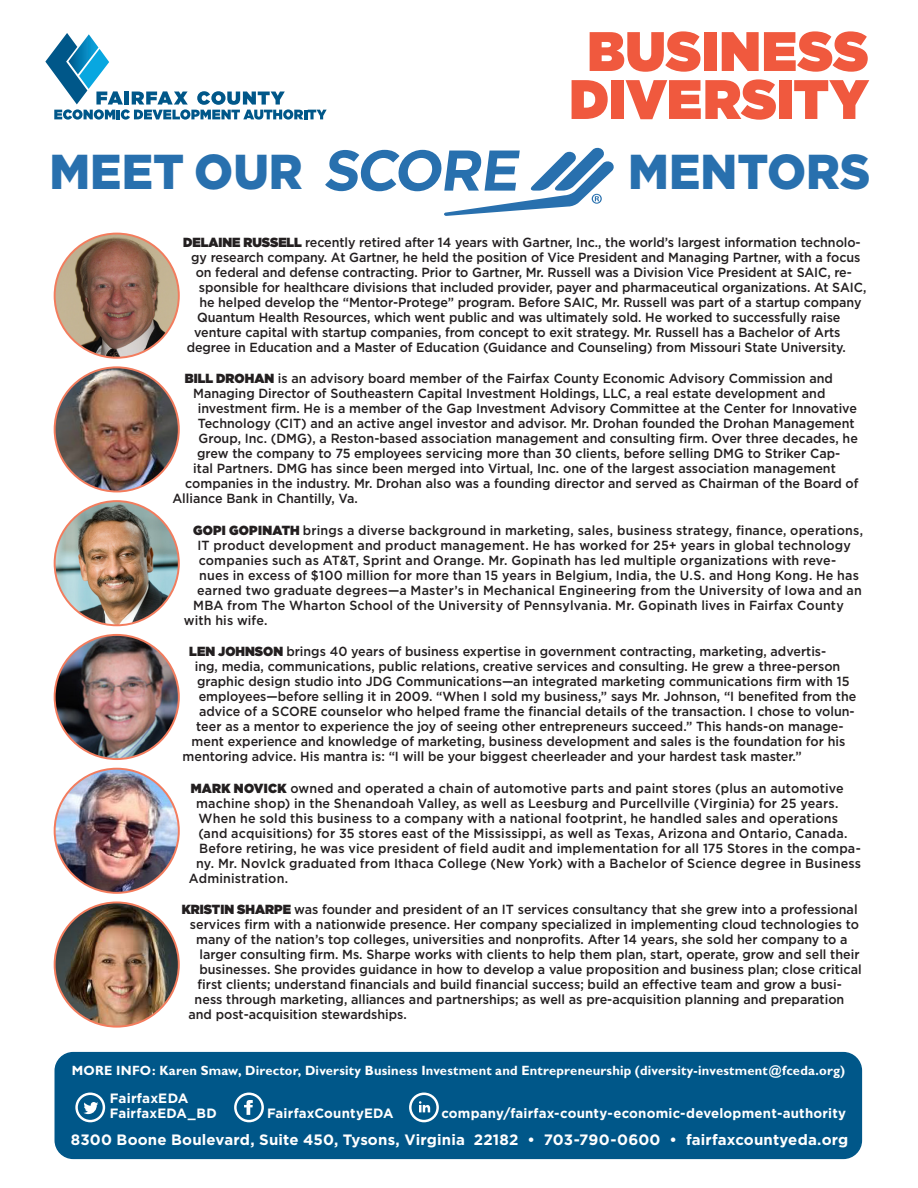
<style>
.page{position:relative;width:918px;height:1188px;background:#fff}
.page>*{position:absolute;margin:0;border:0;box-sizing:border-box;transform-origin:0 0}
.t1{font:900 55.5px "Gotham";letter-spacing:.015em;color:#f0593e;scale:.95 1}
.t2{font:900 48.9px "Gotham";color:#2870ae;scale:.96 1}
.t3{font:700 15px "Gotham";letter-spacing:.01em;color:#fff}
.fact_bullet{font:700 13.5px "Gill Alt One";letter-spacing:.015em;color:#fff;scale:.96 1}
.t4{font:700 13.5px "Gotham";letter-spacing:.015em;color:#fff}
.t5{font:500 13.2px "Gotham";color:#231f20;scale:.95 1}
.s1{font-weight:900}
</style>
<div class="page">
<svg style="left:45px;top:33px;width:282px;height:87px"></svg>
<img style="left:55px;top:367px;width:124px;height:125px;border-radius:62px">
<div style="left:54px;top:366px;width:126px;height:126px;border:2px solid #f37c5d;border-radius:50%"></div>
<img style="left:55px;top:902px;width:124px;height:125px;border-radius:62px">
<img style="left:55px;top:635px;width:124px;height:124px;border-radius:62px">
<div style="left:54px;top:634px;width:126px;height:126px;border:2px solid #f37c5d;border-radius:50%"></div>
<div style="left:55px;top:1053px;width:806px;height:105px;background:#005789;border-radius:18px"></div>
<div style="left:55px;top:1052px;width:807px;height:107px;border:2px solid #005789;border-radius:18px"></div>
<svg style="left:409px;top:1093px;width:30px;height:29px"></svg>
<svg style="left:234px;top:1093px;width:30px;height:29px"></svg>
<svg style="left:75px;top:1093px;width:30px;height:29px"></svg>
<svg style="left:325px;top:148px;width:289px;height:68px"></svg>
<img style="left:55px;top:769px;width:124px;height:124px;border-radius:62px">
<div style="left:54px;top:768px;width:126px;height:126px;border:2px solid #f37c5d;border-radius:50%"></div>
<img style="left:55px;top:234px;width:124px;height:124px;border-radius:62px">
<div style="left:54px;top:233px;width:126px;height:126px;border:2px solid #f37c5d;border-radius:50%"></div>
<img style="left:55px;top:501px;width:124px;height:124px;border-radius:62px">
<div style="left:54px;top:500px;width:126px;height:126px;border:2px solid #f37c5d;border-radius:50%"></div>
<p class="t1" style="left:588px;top:12px;width:297px">BUSINESS</p>
<p class="t1" style="left:569px;top:60px;width:316px">DIVERSITY</p>
<p class="t2" style="left:49px;top:138px;width:265px">MEET OUR</p>
<p class="t2" style="left:628px;top:138px;width:254px">MENTORS</p>
<p class="t5" style="left:183px;top:233px;width:715px"><span class="s1">DELAINE RUSSELL</span> recently retired after 14 years with Gartner, Inc., the world’s largest information technolo-</p>
<p class="t5" style="left:191px;top:248px;width:706px">gy research company. At Gartner, he held the position of Vice President and Managing Partner, with a focus</p>
<p class="t5" style="left:196px;top:263px;width:692px">on federal and defense contracting. Prior to Gartner, Mr. Russell was a Division Vice President at SAIC, re-</p>
<p class="t5" style="left:199px;top:278px;width:704px">sponsible for healthcare divisions that included provider, payer and pharmaceutical organizations. At SAIC,</p>
<p class="t5" style="left:199px;top:293px;width:699px">he helped develop the “Mentor-Protege” program. Before SAIC, Mr. Russell was part of a startup company</p>
<p class="t5" style="left:197px;top:308px;width:679px">Quantum Health Resources, which went public and was ultimately sold. He worked to successfully raise</p>
<p class="t5" style="left:194px;top:323px;width:682px">venture capital with startup companies, from concept to exit strategy. Mr. Russell has a Bachelor of Arts</p>
<p class="t5" style="left:187px;top:338px;width:695px">degree in Education and a Master of Education (Guidance and Counseling) from Missouri State University.</p>
<p class="t5" style="left:185px;top:370px;width:684px"><span class="s1">BILL DROHAN</span> is an advisory board member of the Fairfax County Economic Advisory Commission and</p>
<p class="t5" style="left:193px;top:385px;width:667px">Managing Director of Southeastern Capital Investment Holdings, LLC, a real estate development and</p>
<p class="t5" style="left:198px;top:400px;width:695px">investment firm. He is a member of the Gap Investment Advisory Committee at the Center for Innovative</p>
<p class="t5" style="left:198px;top:415px;width:693px">Technology (CIT) and an active angel investor and advisor. Mr. Drohan founded the Drohan Management</p>
<p class="t5" style="left:199px;top:430px;width:696px">Group, Inc. (DMG), a Reston-based association management and consulting firm. Over three decades, he</p>
<p class="t5" style="left:197px;top:445px;width:678px">grew the company to 75 employees servicing more than 30 clients, before selling DMG to Striker Cap-</p>
<p class="t5" style="left:193px;top:460px;width:678px">ital Partners. DMG has since been merged into Virtual, Inc. one of the largest association management</p>
<p class="t5" style="left:185px;top:475px;width:710px">companies in the industry. Mr. Drohan also was a founding director and served as Chairman of the Board of</p>
<p class="t5" style="left:172px;top:490px;width:197px">Alliance Bank in Chantilly, Va.</p>
<p class="t5" style="left:193px;top:521px;width:707px"><span class="s1">GOPI GOPINATH</span> brings a diverse background in marketing, sales, business strategy, finance, operations,</p>
<p class="t5" style="left:198px;top:536px;width:689px">IT product development and product management. He has worked for 25+ years in global technology</p>
<p class="t5" style="left:199px;top:551px;width:673px">companies such as AT&amp;T, Sprint and Orange. Mr. Gopinath has led multiple organizations with reve-</p>
<p class="t5" style="left:199px;top:566px;width:696px">nues in excess of $100 million for more than 15 years in Belgium, India, the U.S. and Hong Kong. He has</p>
<p class="t5" style="left:197px;top:581px;width:701px">earned two graduate degrees—a Master’s in Mechanical Engineering from the University of Iowa and an</p>
<p class="t5" style="left:193px;top:596px;width:686px">MBA from The Wharton School of the University of Pennsylvania. Mr. Gopinath lives in Fairfax County</p>
<p class="t5" style="left:184px;top:611px;width:90px">with his wife.</p>
<p class="t5" style="left:189px;top:643px;width:672px"><span class="s1">LEN JOHNSON</span> brings 40 years of business expertise in government contracting, marketing, advertis-</p>
<p class="t5" style="left:195px;top:658px;width:681px">ing, media, communications, public relations, creative services and consulting. He grew a three-person</p>
<p class="t5" style="left:197px;top:673px;width:688px">graphic design studio into JDG Communications—an integrated marketing communications firm with 15</p>
<p class="t5" style="left:199px;top:688px;width:694px">employees—before selling it in 2009. “When I sold my business,” says Mr. Johnson, “I benefited from the</p>
<p class="t5" style="left:199px;top:703px;width:692px">advice of a SCORE counselor who helped frame the financial details of the transaction. I chose to volun-</p>
<p class="t5" style="left:196px;top:718px;width:683px">teer as a mentor to experience the joy of seeing other entrepreneurs succeed.” This hands-on manage-</p>
<p class="t5" style="left:192px;top:733px;width:690px">ment experience and knowledge of marketing, business development and sales is the foundation for his</p>
<p class="t5" style="left:183px;top:748px;width:653px">mentoring advice. His mantra is: “I will be your biggest cheerleader and your hardest task master.”</p>
<p class="t5" style="left:191px;top:779px;width:689px"><span class="s1">MARK NOVICK</span> owned and operated a chain of automotive parts and paint stores (plus an automotive</p>
<p class="t5" style="left:196px;top:794px;width:678px">machine shop) in the Shenandoah Valley, as well as Leesburg and Purcellville (Virginia) for 25 years.</p>
<p class="t5" style="left:199px;top:809px;width:675px">When he sold this business to a company with a national footprint, he handled sales and operations</p>
<p class="t5" style="left:199px;top:824px;width:685px">(and acquisitions) for 35 stores east of the Mississippi, as well as Texas, Arizona and Ontario, Canada.</p>
<p class="t5" style="left:199px;top:839px;width:698px">Before retiring, he was vice president of field audit and implementation for all 175 Stores in the compa-</p>
<p class="t5" style="left:196px;top:854px;width:702px">ny. Mr. NovIck graduated from Ithaca College (New York) with a Bachelor of Science degree in Business</p>
<p class="t5" style="left:189px;top:869px;width:106px">Administration.</p>
<p class="t5" style="left:182px;top:901px;width:713px"><span class="s1">KRISTIN SHARPE</span> was founder and president of an IT services consultancy that she grew into a professional</p>
<p class="t5" style="left:190px;top:916px;width:706px">services firm with a nationwide presence. Her company specialized in implementing cloud technologies to</p>
<p class="t5" style="left:196px;top:931px;width:687px">many of the nation’s top colleges, universities and nonprofits. After 14 years, she sold her company to a</p>
<p class="t5" style="left:199px;top:946px;width:696px">larger consulting firm. Ms. Sharpe works with clients to help them plan, start, operate, grow and sell their</p>
<p class="t5" style="left:199px;top:961px;width:699px">businesses. She provides guidance in how to develop a value proposition and business plan; close critical</p>
<p class="t5" style="left:198px;top:976px;width:680px">first clients; understand financials and build financial success; build an effective team and grow a busi-</p>
<p class="t5" style="left:195px;top:991px;width:685px">ness through marketing, alliances and partnerships; as well as pre-acquisition planning and preparation</p>
<p class="t5" style="left:189px;top:1006px;width:231px">and post-acquisition stewardships.</p>
<p class="fact_bullet" style="left:72px;top:1062px;width:807px">MORE INFO: Karen Smaw, Director, Diversity Business Investment and Entrepreneurship (diversity-investment@fceda.org)</p>
<p class="t4" style="left:110px;top:1089px;width:80px">FairfaxEDA</p>
<p class="t4" style="left:110px;top:1104px;width:108px">FairfaxEDA_BD</p>
<p class="t4" style="left:267px;top:1104px;width:128px">FairfaxCountyEDA</p>
<p class="t4" style="left:441px;top:1104px;width:406px">company/fairfax-county-economic-development-authority</p>
<p class="t3" style="left:71px;top:1130px;width:779px">8300 Boone Boulevard, Suite 450, Tysons, Virginia 22182 • 703-790-0600 • fairfaxcountyeda.org</p>
</div>
